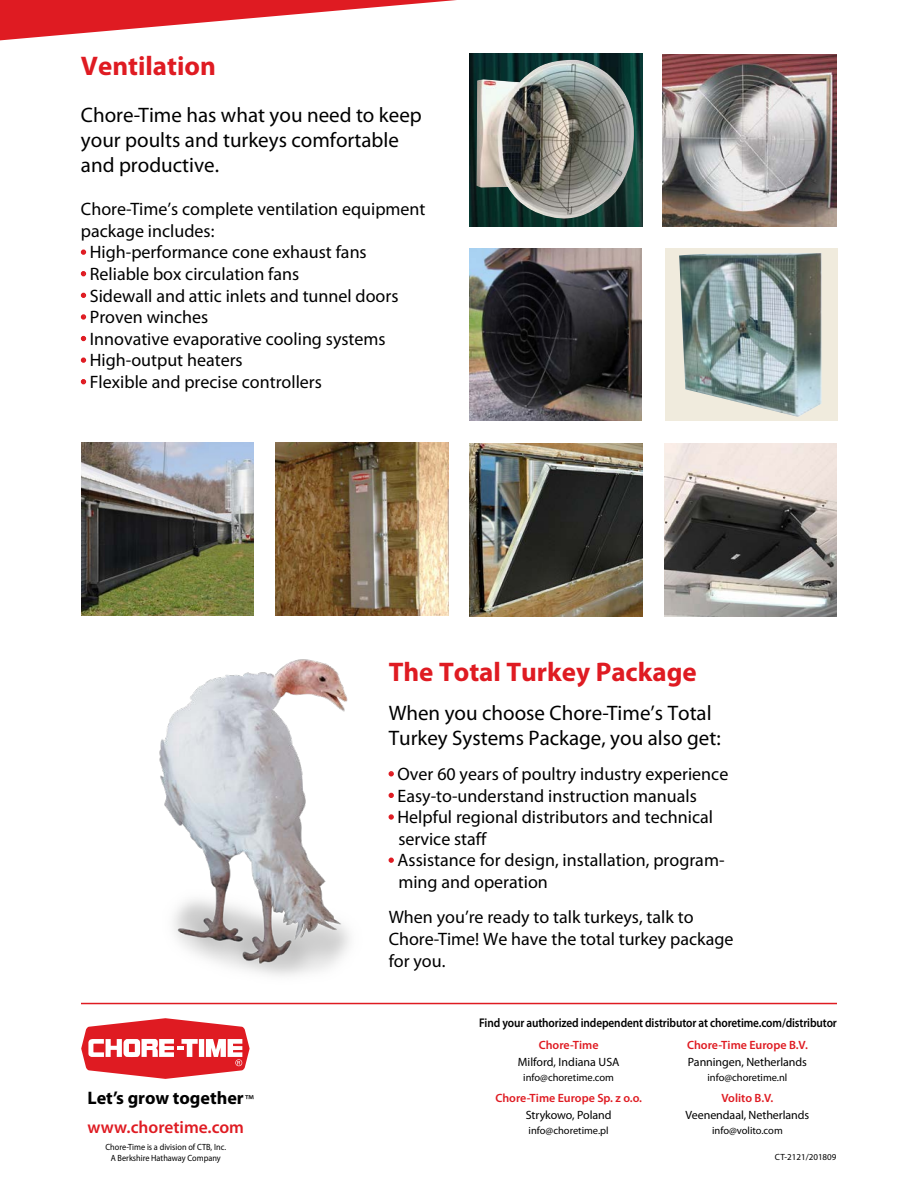
<style>
.page{position:relative;width:918px;height:1188px;background:#fff}
.page>*{position:absolute;margin:0;border:0;box-sizing:border-box;transform-origin:0 0}
.t1{font:700 27px "Myriad Pro";color:#df1b22}
.t2{font:21px/25.2px "Myriad Pro";color:#000}
.t3{font:700 18.15px "Myriad Pro";color:#000}
.t4{font:18px/21.6px "Myriad Pro";color:#000}
.t5{font:600 17.4px "Myriad Pro";color:#df1b22}
.t6{font:600 12.6px "Myriad Pro";letter-spacing:-.01em;color:#000;scale:.9 1}
.t7{font:12px "Myriad Pro";letter-spacing:-.005em;color:#000}
.t8{font:600 12px "Myriad Pro";color:#df1b22}
.t9{font:10.5px "Myriad Pro";color:#000}
.t10{font:9px/10.8px "Myriad Pro";color:#000;text-align:center;scale:.92 1}
.t11{font:9px "Myriad Pro";color:#000}
.s1{color:#df1b22}
.s2{font-weight:400;font-size:14.55px}
</style>
<div class="page">
<img style="left:470px;top:54px;width:173px;height:173px">
<svg style="left:0;top:0;width:457px;height:40px"></svg>
<svg style="left:81px;top:250px;width:5px;height:5px"></svg>
<svg style="left:81px;top:271px;width:5px;height:5px"></svg>
<svg style="left:81px;top:293px;width:5px;height:5px"></svg>
<svg style="left:81px;top:314px;width:5px;height:6px"></svg>
<svg style="left:81px;top:336px;width:5px;height:5px"></svg>
<svg style="left:81px;top:358px;width:5px;height:5px"></svg>
<svg style="left:81px;top:379px;width:5px;height:5px"></svg>
<img style="left:81px;top:443px;width:172px;height:173px">
<div style="left:665px;top:248px;width:173px;height:173px;background:#f0ebdd"></div>
<img style="left:663px;top:54px;width:174px;height:173px">
<svg style="left:389px;top:771px;width:5px;height:5px"></svg>
<svg style="left:389px;top:793px;width:5px;height:5px"></svg>
<svg style="left:389px;top:814px;width:5px;height:6px"></svg>
<svg style="left:389px;top:858px;width:5px;height:5px"></svg>
<img style="left:275px;top:443px;width:173px;height:173px">
<img style="left:664px;top:443px;width:173px;height:173px">
<img style="left:476px;top:60px;width:158px;height:159px">
<img style="left:470px;top:248px;width:171px;height:173px">
<img style="left:470px;top:443px;width:173px;height:173px">
<img style="left:679px;top:253px;width:143px;height:164px">
<img style="left:159px;top:659px;width:191px;height:317px">
<hr style="left:81px;top:1003px;width:756px;height:1px;background:#df1b22">
<svg style="left:81px;top:1018px;width:169px;height:61px"></svg>
<h1 class="t1" style="left:81px;top:48px;width:136px">Ventilation</h1>
<p class="t2" style="left:81px;top:102px;width:342px">Chore-Time has what you need to keep your poults and turkeys comfortable and productive.</p>
<p class="t4" style="left:81px;top:198px;width:346px">Chore-Time’s complete ventilation equipment package includes:</p>
<p class="t4" style="left:81px;top:241px;width:287px"><span class="s1">•</span> High-performance cone exhaust fans</p>
<p class="t4" style="left:81px;top:263px;width:220px"><span class="s1">•</span> Reliable box circulation fans</p>
<p class="t4" style="left:81px;top:284px;width:319px"><span class="s1">•</span> Sidewall and attic inlets and tunnel doors</p>
<p class="t4" style="left:81px;top:306px;width:129px"><span class="s1">•</span> Proven winches</p>
<p class="t4" style="left:81px;top:328px;width:306px"><span class="s1">•</span> Innovative evaporative cooling systems</p>
<p class="t4" style="left:81px;top:349px;width:163px"><span class="s1">•</span> High-output heaters</p>
<p class="t4" style="left:81px;top:371px;width:243px"><span class="s1">•</span> Flexible and precise controllers</p>
<h1 class="t1" style="left:389px;top:654px;width:310px">The Total Turkey Package</h1>
<p class="t2" style="left:389px;top:700px;width:334px">When you choose Chore-Time’s Total<br>Turkey Systems Package, you also get:</p>
<p class="t4" style="left:389px;top:763px;width:341px"><span class="s1">•</span> Over 60 years of poultry industry experience</p>
<p class="t4" style="left:389px;top:784px;width:310px"><span class="s1">•</span> Easy-to-understand instruction manuals</p>
<p class="t4" style="left:398px;top:806px;width:316px;text-indent:-10px"><span class="s1">•</span> Helpful regional distributors and technical service staff</p>
<p class="t4" style="left:398px;top:849px;width:328px;text-indent:-10px"><span class="s1">•</span> Assistance for design, installation, program&shy;ming and operation</p>
<p class="t4" style="left:389px;top:906px;width:346px;line-height:22px">When you’re ready to talk turkeys, talk to<br>Chore-Time! We have the total turkey package for you.</p>
<p class="t3" style="left:88px;top:1086px;width:168px">Let’s grow together<span class="s2">™</span></p>
<p class="t5" style="left:88px;top:1116px;width:158px">www.choretime.com</p>
<p class="t10" style="left:105px;top:1142px;width:133px">Chore-Time is a division of CTB, Inc.<br>A Berkshire Hathaway Company</p>
<p class="t6" style="left:479px;top:1014px;width:399px">Find your authorized independent distributor at choretime.com/distributor</p>
<p class="t8" style="left:539px;top:1037px;width:61px">Chore-Time</p>
<p class="t7" style="left:518px;top:1054px;width:103px">Milford, Indiana USA</p>
<p class="t9" style="left:523px;top:1071px;width:92px">info@choretime.com</p>
<p class="t8" style="left:495px;top:1091px;width:148px">Chore-Time Europe Sp. z o.o.</p>
<p class="t7" style="left:526px;top:1108px;width:87px">Strykowo, Poland</p>
<p class="t9" style="left:529px;top:1124px;width:82px">info@choretime.pl</p>
<p class="t8" style="left:687px;top:1037px;width:122px">Chore-Time Europe B.V.</p>
<p class="t7" style="left:688px;top:1054px;width:121px">Panningen, Netherlands</p>
<p class="t9" style="left:708px;top:1071px;width:81px">info@choretime.nl</p>
<p class="t8" style="left:722px;top:1091px;width:53px">Volito B.V.</p>
<p class="t7" style="left:686px;top:1108px;width:125px">Veenendaal, Netherlands</p>
<p class="t9" style="left:712px;top:1124px;width:72px">info@volito.com</p>
<p class="t11" style="left:775px;top:1152px;width:63px">CT-2121/201809</p>
</div>
